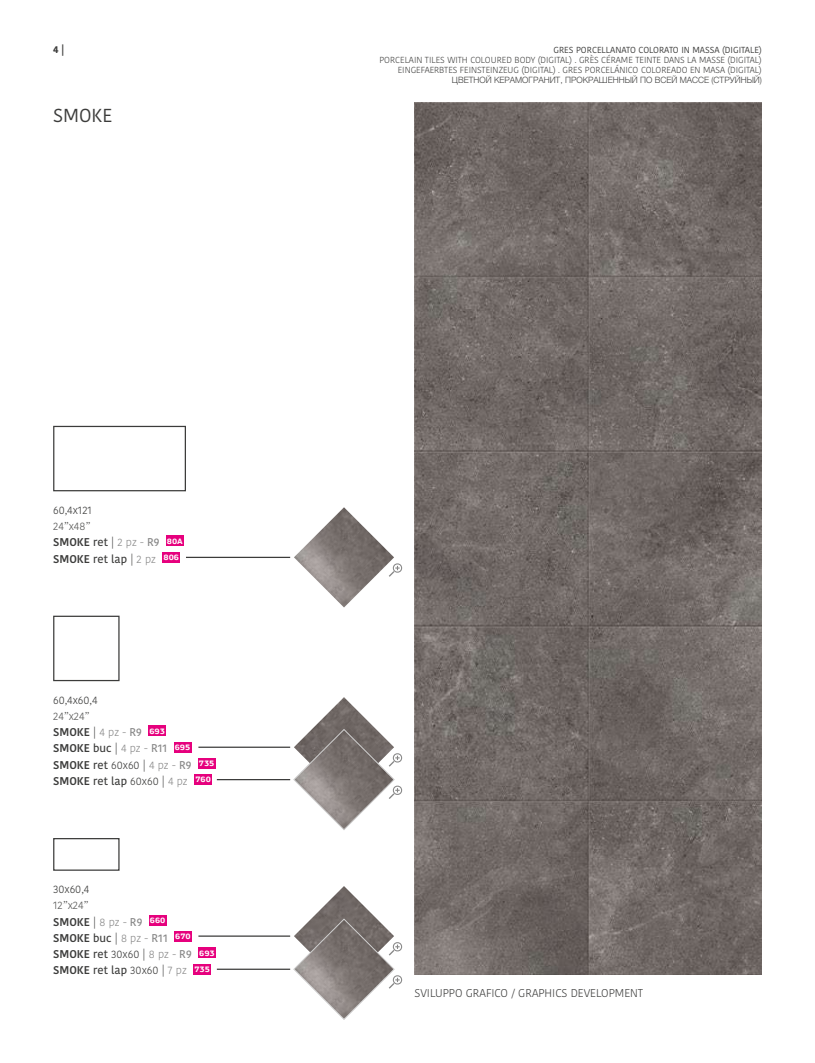
<style>
.page{position:relative;width:815px;height:1063px;background:#fff}
.page>*{position:absolute;margin:0;border:0;box-sizing:border-box;transform-origin:0 0}
.t1{font:18.75px "Kohinoor Bangla";color:#3c3c3b}
.t2{font:600 11.25px/16.2px "Kohinoor Bangla";color:#3c3c3b}
.t3{font:300 11.25px "Kohinoor Bangla";color:#3c3c3b}
.t4{font:700 10px "Kohinoor Bangla";color:#3c3c3b}
.t5{font:300 8.75px/10px "Kohinoor Bangla";color:#3c3c3b;text-align:right}
.t6{font:300 8.75px "Helvetica Neue LTCYR";color:#3c3c3b}
.t7{font:8.75px "Kohinoor Bangla";color:#3c3c3b}
.s1{font-weight:300;color:#575756}
.s2{font-weight:500}
.s3{font-weight:300}
.s4{font-weight:300;color:#878787}
.s5{font-weight:500;color:#878787}
</style>
<div class="page">
<img style="left:415px;top:103px;width:347px;height:871px">
<div style="left:53px;top:616px;width:67px;height:65px;background:#fff;border:1px solid #3c3c3b"></div>
<div style="left:148px;top:725px;width:18px;height:11px;background:#e6007d"></div>
<div style="left:174px;top:742px;width:17px;height:10px;background:#e6007d"></div>
<div style="left:198px;top:758px;width:18px;height:11px;background:#e6007d"></div>
<div style="left:194px;top:774px;width:18px;height:11px;background:#e6007d"></div>
<div style="left:53px;top:838px;width:67px;height:33px;background:#fff;border:1px solid #3c3c3b"></div>
<div style="left:149px;top:915px;width:17px;height:11px;background:#e6007d"></div>
<div style="left:174px;top:931px;width:18px;height:11px;background:#e6007d"></div>
<div style="left:198px;top:948px;width:18px;height:10px;background:#e6007d"></div>
<div style="left:193px;top:964px;width:18px;height:10px;background:#e6007d"></div>
<svg style="left:394px;top:563px;width:9px;height:10px"></svg>
<hr style="left:186px;top:557px;width:104px;height:1px;background:#3c3c3b">
<img style="left:294px;top:507px;width:100px;height:100px">
<div style="left:53px;top:426px;width:133px;height:65px;background:#fff;border:1px solid #3c3c3b"></div>
<div style="left:166px;top:536px;width:18px;height:10px;background:#e6007d"></div>
<div style="left:162px;top:552px;width:18px;height:11px;background:#e6007d"></div>
<hr style="left:198px;top:747px;width:92px;height:1px;background:#3c3c3b">
<img style="left:312px;top:697px;width:64px;height:32px">
<hr style="left:198px;top:935px;width:92px;height:2px;background:#3c3c3b">
<img style="left:311px;top:886px;width:66px;height:33px">
<hr style="left:217px;top:779px;width:73px;height:1px;background:#3c3c3b">
<svg style="left:293px;top:729px;width:110px;height:101px"></svg>
<hr style="left:217px;top:969px;width:73px;height:1px;background:#3c3c3b">
<svg style="left:293px;top:919px;width:110px;height:101px"></svg>
<p class="t4" style="left:53px;top:41px;width:12px">4 |</p>
<h1 class="t1" style="left:53px;top:101px;width:61px">SMOKE</h1>
<p class="t3" style="left:53px;top:501px;width:40px">60,4x121</p>
<p class="t2" style="left:53px;top:518px;width:131px"><span class="s1">24”x48”<br></span>SMOKE <span class="s2">ret</span> <span class="s3">|</span> <span class="s4">2 pz -</span> <span class="s5">R9</span> <sup>80A<br></sup>SMOKE <span class="s2">ret lap</span> <span class="s3">|</span> <span class="s4">2 pz</span> <sup>806</sup></p>
<p class="t3" style="left:53px;top:691px;width:46px">60,4x60,4</p>
<p class="t2" style="left:53px;top:707px;width:163px"><span class="s1">24”x24”<br></span>SMOKE <span class="s3">|</span> <span class="s4">4 pz -</span> <span class="s5">R9</span> <sup>693<br></sup>SMOKE <span class="s2">buc</span> <span class="s3">|</span> <span class="s4">4 pz -</span> <span class="s5">R11</span> <sup>695<br></sup>SMOKE <span class="s2">ret</span> <span class="s3">60x60 |</span> <span class="s4">4 pz -</span> <span class="s5">R9</span> <sup>735<br></sup>SMOKE <span class="s2">ret lap</span> <span class="s3">60x60 |</span> <span class="s4">4 pz</span> <sup>760</sup></p>
<p class="t3" style="left:53px;top:881px;width:38px">30x60,4</p>
<p class="t2" style="left:53px;top:897px;width:163px"><span class="s1">12”x24”<br></span>SMOKE <span class="s3">|</span> <span class="s4">8 pz -</span> <span class="s5">R9</span> <sup>660<br></sup>SMOKE <span class="s2">buc</span> <span class="s3">|</span> <span class="s4">8 pz -</span> <span class="s5">R11</span> <sup>670<br></sup>SMOKE <span class="s2">ret</span> <span class="s3">30x60 |</span> <span class="s4">8 pz -</span> <span class="s5">R9</span> <sup>693<br></sup>SMOKE <span class="s2">ret lap</span> <span class="s3">30x60 |</span> <span class="s4">7 pz</span> <sup>735</sup></p>
<p class="t7" style="left:554px;top:43px;width:210px">GRES PORCELLANATO COLORATO IN MASSA (DIGITALE)</p>
<p class="t5" style="left:379px;top:55px;width:384px">PORCELAIN TILES WITH COLOURED BODY (DIGITAL) . GRÈS CÉRAME TEINTE DANS LA MASSE (DIGITAL)<br>EINGEFAERBTES FEINSTEINZEUG (DIGITAL) . GRES PORCELÁNICO COLOREADO EN MASA (DIGITAL)</p>
<p class="t6" style="left:452px;top:75px;width:311px">ЦВЕТНОЙ КЕРАМОГРАНИТ, ПРОКРАШЕННЫЙ ПО ВСЕЙ МАССЕ (СТРУЙНЫЙ)</p>
<p class="t3" style="left:415px;top:985px;width:230px">SVILUPPO GRAFICO / GRAPHICS DEVELOPMENT</p>
</div>
